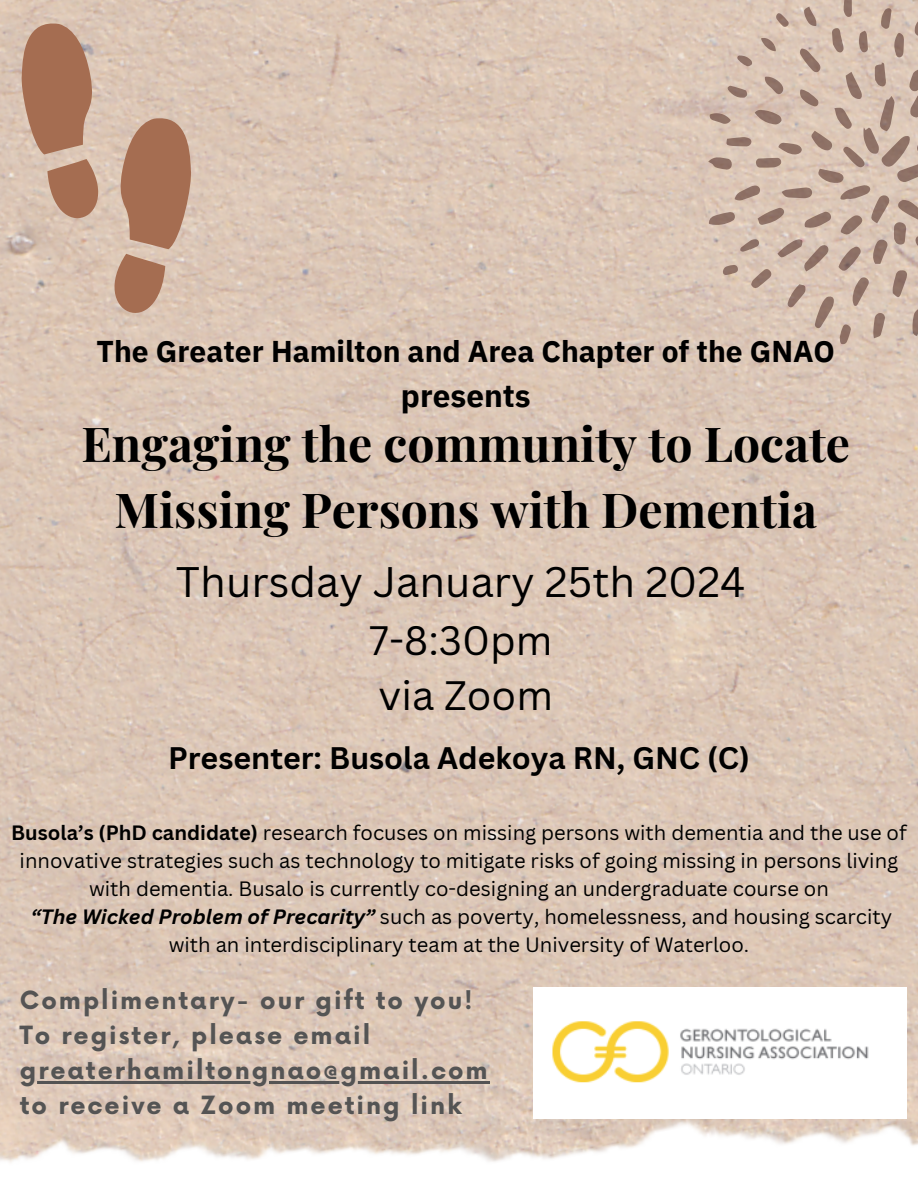
<style>
.page{position:relative;width:918px;height:1188px;background:#fff}
.page>*{position:absolute;margin:0;border:0;box-sizing:border-box;transform-origin:0 0}
.t1{font:700 48.15px/66.3px "Playfair Display";color:#000;text-align:center}
.t2{font:41.55px "Canva Sans";color:#000}
.t3{font:40.05px "Canva Sans";color:#000}
.t4{font:700 31.5px "IBM Plex Sans";color:#000}
.t5{font:700 30.3px "Canva Sans";color:#000}
.t6{font:700 30px "IBM Plex Sans";color:#000}
.t7{font:700 24.45px/34.8px "Now";letter-spacing:.08em;color:#545454}
.t8{font:20.25px/28.2px "Canva Sans";color:#000;text-align:center}
.s1{font-weight:700}
.s2{font-weight:700;font-style:italic}
</style>
<div class="page">
<img style="left:0;top:0;width:918px;height:1163px">
<svg style="left:708px;top:0;width:210px;height:344px;background:#cfb9aa"></svg>
<svg style="left:20px;top:19px;width:173px;height:325px;background:#c8a793"></svg>
<img style="left:533px;top:987px;width:374px;height:132px">
<hr style="left:20px;top:1081px;width:470px;height:2px;background:#545454">
<p class="t6" style="left:97px;top:331px;width:740px">The Greater Hamilton and Area Chapter of the GNAO</p>
<p class="t4" style="left:401px;top:374px;width:131px">presents</p>
<p class="t1" style="left:81px;top:409px;width:770px">Engaging the community to Locate<br>Missing Persons with Dementia</p>
<p class="t2" style="left:176px;top:553px;width:571px">Thursday January 25th 2024</p>
<p class="t3" style="left:369px;top:612px;width:185px">7-8:30pm</p>
<p class="t3" style="left:379px;top:667px;width:176px">via Zoom</p>
<p class="t5" style="left:168px;top:737px;width:583px">Presenter: Busola Adekoya RN, GNC (C)</p>
<p class="t8" style="left:11px;top:818px;width:897px"><span class="s1">Busola’s (PhD candidate)</span> research focuses on missing persons with dementia and the use of innovative strategies such as technology to mitigate risks of going missing in persons living with dementia. Busalo is currently co-designing an undergraduate course on</p>
<p class="t8" style="left:31px;top:902px;width:863px"><span class="s2">“The Wicked Problem of Precarity”</span> such as poverty, homelessness, and housing scarcity with an interdisciplinary team at the University of Waterloo.</p>
<p class="t7" style="left:20px;top:984px;width:455px">Complimentary- our gift to you!</p>
<p class="t7" style="left:20px;top:1019px;width:469px">To register, please email greaterhamiltongnao@gmail.com</p>
<p class="t7" style="left:20px;top:1089px;width:444px">to receive a Zoom meeting link</p>
</div>
